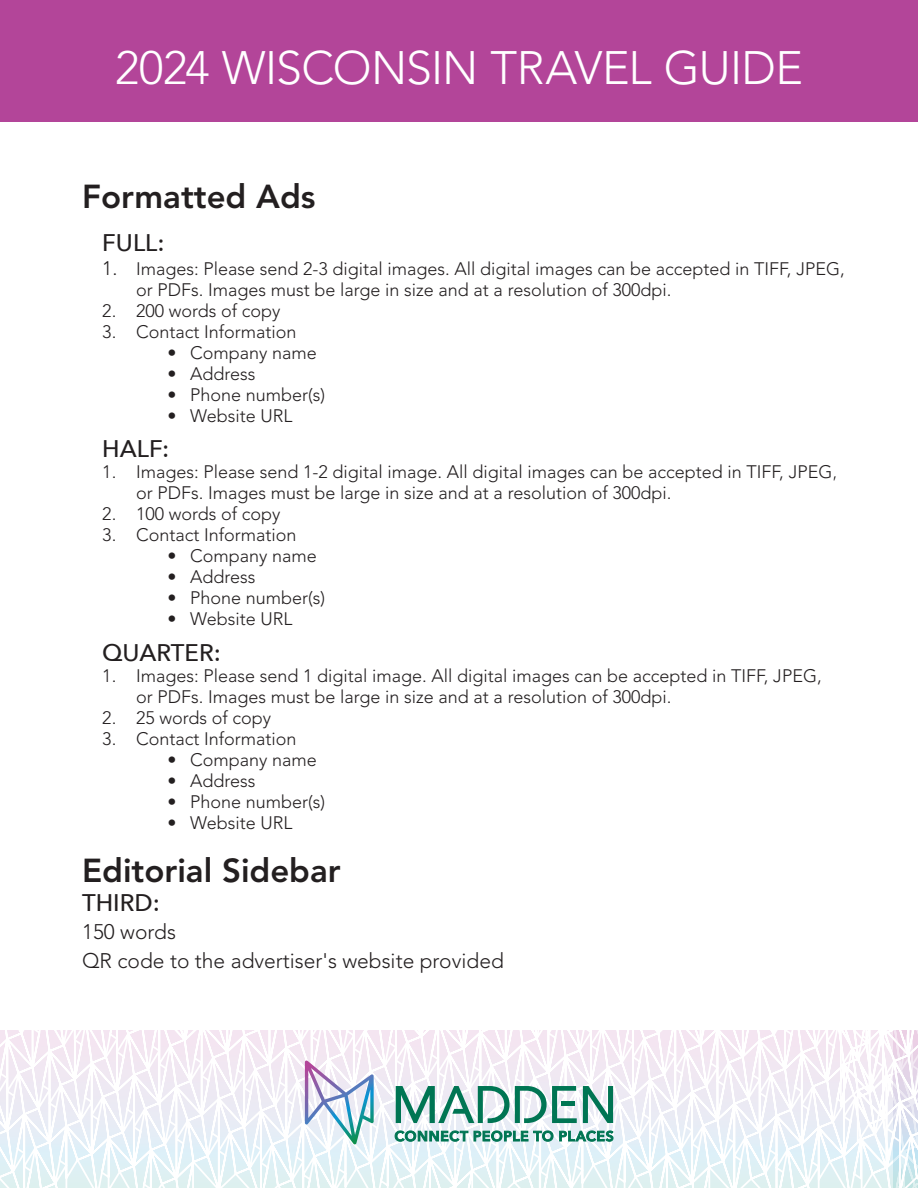
<style>
.page{position:relative;width:918px;height:1188px;background:#fff}
.page>*{position:absolute;margin:0;border:0;box-sizing:border-box;transform-origin:0 0}
.t1{font:300 46.5px "Avenir";letter-spacing:-.015em;color:#fff}
.Page_Size{font:800 33px "Avenir";color:#231f20}
.AD_Size{font:500 24px "Avenir Next";color:#231f20}
.Page_Size-2{font:500 24px "Avenir Next";color:#231f20}
.Page_Size-3{font:300 21px "Avenir";color:#231f20}
.AD_DIMENSIONS{font:300 18px/21px "Avenir";color:#231f20}
.s1{font-size:19.5px}
</style>
<div class="page">
<svg style="left:0;top:1030px;width:174px;height:158px"></svg>
<svg style="left:174px;top:1030px;width:347px;height:158px"></svg>
<svg style="left:521px;top:1030px;width:144px;height:158px"></svg>
<svg style="left:665px;top:1030px;width:165px;height:158px"></svg>
<div style="left:0;top:0;width:918px;height:122px;background:#b34599"></div>
<svg style="left:305px;top:1061px;width:69px;height:83px"></svg>
<svg style="left:583px;top:1086px;width:30px;height:37px"></svg>
<svg style="left:396px;top:1086px;width:181px;height:37px"></svg>
<svg style="left:395px;top:1131px;width:73px;height:10px"></svg>
<svg style="left:474px;top:1131px;width:79px;height:10px"></svg>
<svg style="left:559px;top:1131px;width:54px;height:10px"></svg>
<svg style="left:830px;top:1030px;width:8px;height:158px"></svg>
<svg style="left:838px;top:1030px;width:80px;height:158px"></svg>
<p class="t1" style="left:115px;top:41px;width:690px">2024 WISCONSIN TRAVEL GUIDE</p>
<p class="Page_Size" style="left:82px;top:177px;width:235px">Formatted Ads</p>
<p class="AD_Size" style="left:102px;top:222px;width:64px">FULL:</p>
<p class="AD_DIMENSIONS" style="left:136px;top:258px;width:710px;text-indent:-34px"><span class="s1">1.</span> Images: Please send 2-3 digital images. All digital images can be accepted in TIFF, JPEG, or PDFs. Images must be large in size and at a resolution of 300dpi.</p>
<p class="AD_DIMENSIONS" style="left:102px;top:300px;width:180px">2. 200 words of copy</p>
<p class="AD_DIMENSIONS" style="left:102px;top:321px;width:196px">3. Contact Information</p>
<p class="AD_DIMENSIONS" style="left:168px;top:342px;width:151px">• Company name</p>
<p class="AD_DIMENSIONS" style="left:168px;top:363px;width:89px">• Address</p>
<p class="AD_DIMENSIONS" style="left:168px;top:384px;width:159px">• Phone number(s)</p>
<p class="AD_DIMENSIONS" style="left:168px;top:405px;width:126px">• Website URL</p>
<p class="AD_Size" style="left:102px;top:428px;width:69px">HALF:</p>
<p class="AD_DIMENSIONS" style="left:136px;top:461px;width:702px;text-indent:-34px">1. Images: Please send 1-2 digital image. All digital images can be accepted in TIFF, JPEG, or PDFs. Images must be large in size and at a resolution of 300dpi.</p>
<p class="AD_DIMENSIONS" style="left:102px;top:503px;width:180px">2. 100 words of copy</p>
<p class="AD_DIMENSIONS" style="left:102px;top:524px;width:196px">3. Contact Information</p>
<p class="AD_DIMENSIONS" style="left:168px;top:545px;width:151px">• Company name</p>
<p class="AD_DIMENSIONS" style="left:168px;top:566px;width:89px">• Address</p>
<p class="AD_DIMENSIONS" style="left:168px;top:587px;width:159px">• Phone number(s)</p>
<p class="AD_DIMENSIONS" style="left:168px;top:608px;width:126px">• Website URL</p>
<p class="AD_Size" style="left:102px;top:632px;width:120px">QUARTER:</p>
<p class="AD_DIMENSIONS" style="left:136px;top:665px;width:687px;text-indent:-34px">1. Images: Please send 1 digital image. All digital images can be accepted in TIFF, JPEG, or PDFs. Images must be large in size and at a resolution of 300dpi.</p>
<p class="AD_DIMENSIONS" style="left:102px;top:707px;width:170px">2. 25 words of copy</p>
<p class="AD_DIMENSIONS" style="left:102px;top:728px;width:196px">3. Contact Information</p>
<p class="AD_DIMENSIONS" style="left:168px;top:749px;width:151px">• Company name</p>
<p class="AD_DIMENSIONS" style="left:168px;top:770px;width:89px">• Address</p>
<p class="AD_DIMENSIONS" style="left:168px;top:791px;width:159px">• Phone number(s)</p>
<p class="AD_DIMENSIONS" style="left:168px;top:812px;width:126px">• Website URL</p>
<p class="Page_Size" style="left:82px;top:851px;width:260px">Editorial Sidebar</p>
<p class="Page_Size-2" style="left:82px;top:882px;width:79px">THIRD:</p>
<p class="Page_Size-3" style="left:82px;top:920px;width:95px">150 words</p>
<p class="Page_Size-3" style="left:82px;top:948px;width:423px">QR code to the advertiser's website provided</p>
</div>
